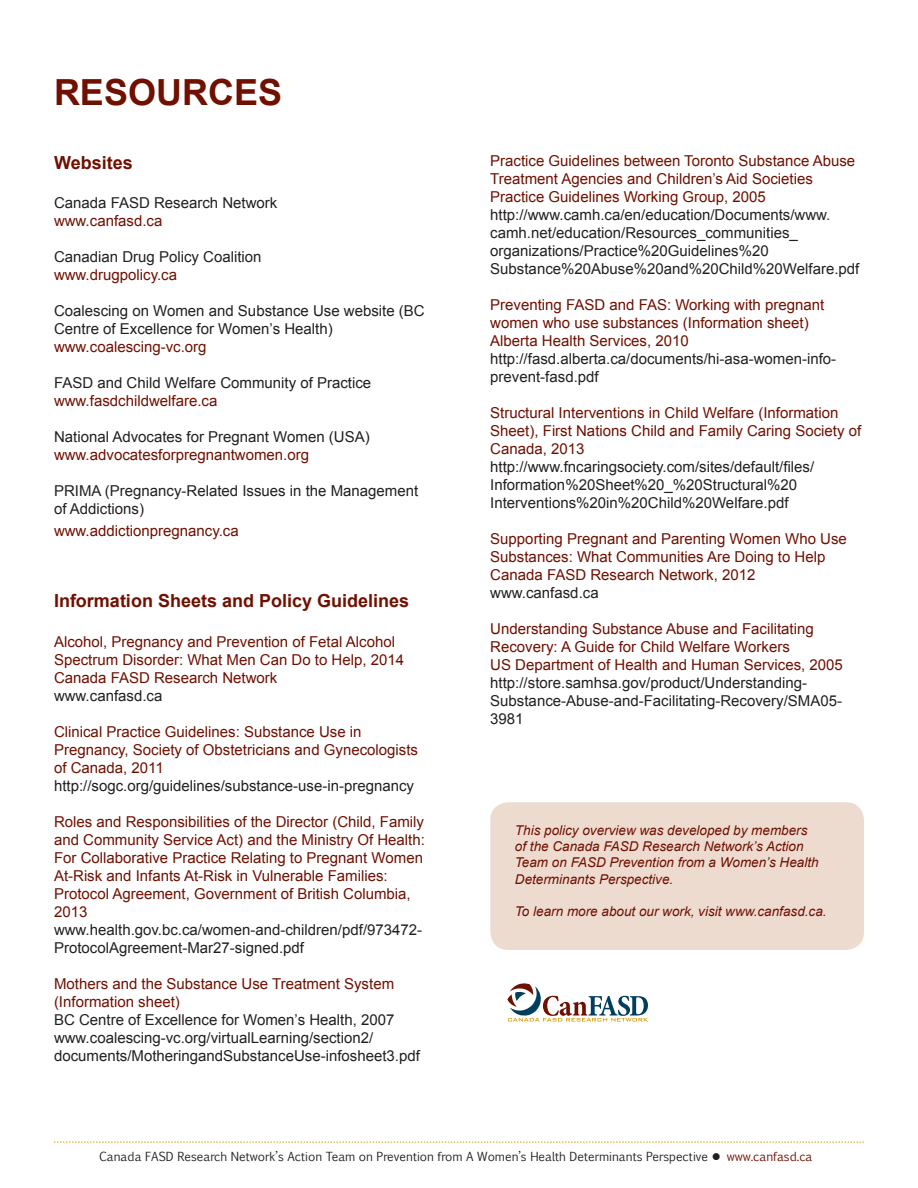
<style>
.page{position:relative;width:918px;height:1188px;background:#fff}
.page>*{position:absolute;margin:0;border:0;box-sizing:border-box;transform-origin:0 0}
.t1{font:700 36px "Arial";color:#6f1000}
.t2{font:700 18px "Arial";color:#6f1000}
.t3{font:15px/18px "Arial";color:#6f1000}
.t4{font:15px/18px "Arial";color:#231f20}
.t5{font:italic 13.5px/16.2px "Arial";color:#6f1000}
.t6{font:12px "Euphemia CAS";color:#231f20}
.s1{color:#6f0f00}
</style>
<div class="page">
<svg style="left:54px;top:1142px;width:810px;height:1px"></svg>
<div style="left:490px;top:802px;width:374px;height:148px;background:#eedbd0;border-radius:18px"></div>
<svg style="left:508px;top:983px;width:140px;height:39px"></svg>
<p class="t1" style="left:54px;top:69px;width:230px">RESOURCES</p>
<p class="t2" style="left:54px;top:150px;width:80px">Websites</p>
<p class="t4" style="left:54px;top:194px;width:225px">Canada FASD Research Network</p>
<p class="t3" style="left:54px;top:212px;width:110px">www.canfasd.ca</p>
<p class="t4" style="left:54px;top:248px;width:209px">Canadian Drug Policy Coalition</p>
<p class="t3" style="left:54px;top:266px;width:125px">www.drugpolicy.ca</p>
<p class="t4" style="left:54px;top:302px;width:372px">Coalescing on Women and Substance Use website (BC<br>Centre of Excellence for Women’s Health)</p>
<p class="t3" style="left:54px;top:338px;width:154px">www.coalescing-vc.org</p>
<p class="t4" style="left:54px;top:374px;width:319px">FASD and Child Welfare Community of Practice</p>
<p class="t3" style="left:54px;top:392px;width:165px">www.fasdchildwelfare.ca</p>
<p class="t4" style="left:54px;top:428px;width:317px">National Advocates for Pregnant Women (USA)</p>
<p class="t3" style="left:54px;top:446px;width:257px">www.advocatesforpregnantwomen.org</p>
<p class="t4" style="left:54px;top:482px;width:366px">PRIMA (Pregnancy-Related Issues in the Management of Addictions)</p>
<p class="t3" style="left:54px;top:522px;width:186px">www.addictionpregnancy.ca</p>
<p class="t2" style="left:54px;top:589px;width:357px">Information Sheets and Policy Guidelines</p>
<p class="t3" style="left:54px;top:633px;width:352px">Alcohol, Pregnancy and Prevention of Fetal Alcohol<br>Spectrum Disorder: What Men Can Do to Help, 2014</p>
<p class="t3" style="left:54px;top:669px;width:225px">Canada FASD Research Network</p>
<p class="t4" style="left:54px;top:687px;width:110px">www.canfasd.ca</p>
<p class="t3" style="left:54px;top:723px;width:366px">Clinical Practice Guidelines: Substance Use in<br>Pregnancy, Society of Obstetricians and Gynecologists of Canada, 2011</p>
<p class="t4" style="left:54px;top:777px;width:362px">http://sogc.org/guidelines/substance-use-in-pregnancy</p>
<p class="t3" style="left:54px;top:813px;width:372px">Roles and Responsibilities of the Director (Child, Family and Community Service Act) and the Ministry Of Health:<br>For Collaborative Practice Relating to Pregnant Women At-Risk and Infants At-Risk in Vulnerable Families:<br>Protocol Agreement, Government of British Columbia, 2013</p>
<p class="t4" style="left:54px;top:921px;width:370px">www.health.gov.bc.ca/women-and-children/pdf/973472-<br>ProtocolAgreement-Mar27-signed.pdf</p>
<p class="t3" style="left:54px;top:975px;width:342px">Mothers and the Substance Use Treatment System (Information sheet)</p>
<p class="t4" style="left:54px;top:1011px;width:342px">BC Centre of Excellence for Women’s Health, 2007</p>
<p class="t4" style="left:54px;top:1029px;width:368px">www.coalescing-vc.org/virtualLearning/section2/ documents/MotheringandSubstanceUse-infosheet3.pdf</p>
<p class="t3" style="left:490px;top:152px;width:366px">Practice Guidelines between Toronto Substance Abuse<br>Treatment Agencies and Children’s Aid Societies</p>
<p class="t3" style="left:490px;top:188px;width:277px">Practice Guidelines Working Group, 2005</p>
<p class="t4" style="left:490px;top:206px;width:371px">http://www.camh.ca/en/education/Documents/www. camh.net/education/Resources_communities_ organizations/Practice%20Guidelines%20<br>Substance%20Abuse%20and%20Child%20Welfare.pdf</p>
<p class="t3" style="left:490px;top:296px;width:336px">Preventing FASD and FAS: Working with pregnant women who use substances (Information sheet)</p>
<p class="t3" style="left:490px;top:332px;width:200px">Alberta Health Services, 2010</p>
<p class="t4" style="left:490px;top:350px;width:347px">http://fasd.alberta.ca/documents/hi-asa-women-info&shy;prevent-fasd.pdf</p>
<p class="t3" style="left:490px;top:404px;width:372px">Structural Interventions in Child Welfare (Information<br>Sheet), First Nations Child and Family Caring Society of<br>Canada, 2013</p>
<p class="t4" style="left:490px;top:458px;width:326px">http://www.fncaringsociety.com/sites/default/files/<br>Information%20Sheet%20_%20Structural%20<br>Interventions%20in%20Child%20Welfare.pdf</p>
<p class="t3" style="left:490px;top:530px;width:358px">Supporting Pregnant and Parenting Women Who Use<br>Substances: What Communities Are Doing to Help</p>
<p class="t3" style="left:490px;top:566px;width:267px">Canada FASD Research Network, 2012</p>
<p class="t4" style="left:490px;top:584px;width:110px">www.canfasd.ca</p>
<p class="t3" style="left:490px;top:620px;width:325px">Understanding Substance Abuse and Facilitating<br>Recovery: A Guide for Child Welfare Workers</p>
<p class="t3" style="left:490px;top:656px;width:354px">US Department of Health and Human Services, 2005</p>
<p class="t4" style="left:490px;top:674px;width:353px">http://store.samhsa.gov/product/Understanding-<br>Substance-Abuse-and-Facilitating-Recovery/SMA05-<br>3981</p>
<p class="t5" style="left:515px;top:822px;width:305px">This policy overview was developed by members of the Canada FASD Research Network’s Action Team on FASD Prevention from a Women’s Health Determinants Perspective.</p>
<p class="t5" style="left:515px;top:903px;width:313px">To learn more about our work, visit www.canfasd.ca.</p>
<p class="t6" style="left:99px;top:1148px;width:715px">Canada FASD Research Network’s Action Team on Prevention from A Women’s Health Determinants Perspective ● <span class="s1">www.canfasd.ca</span></p>
</div>
